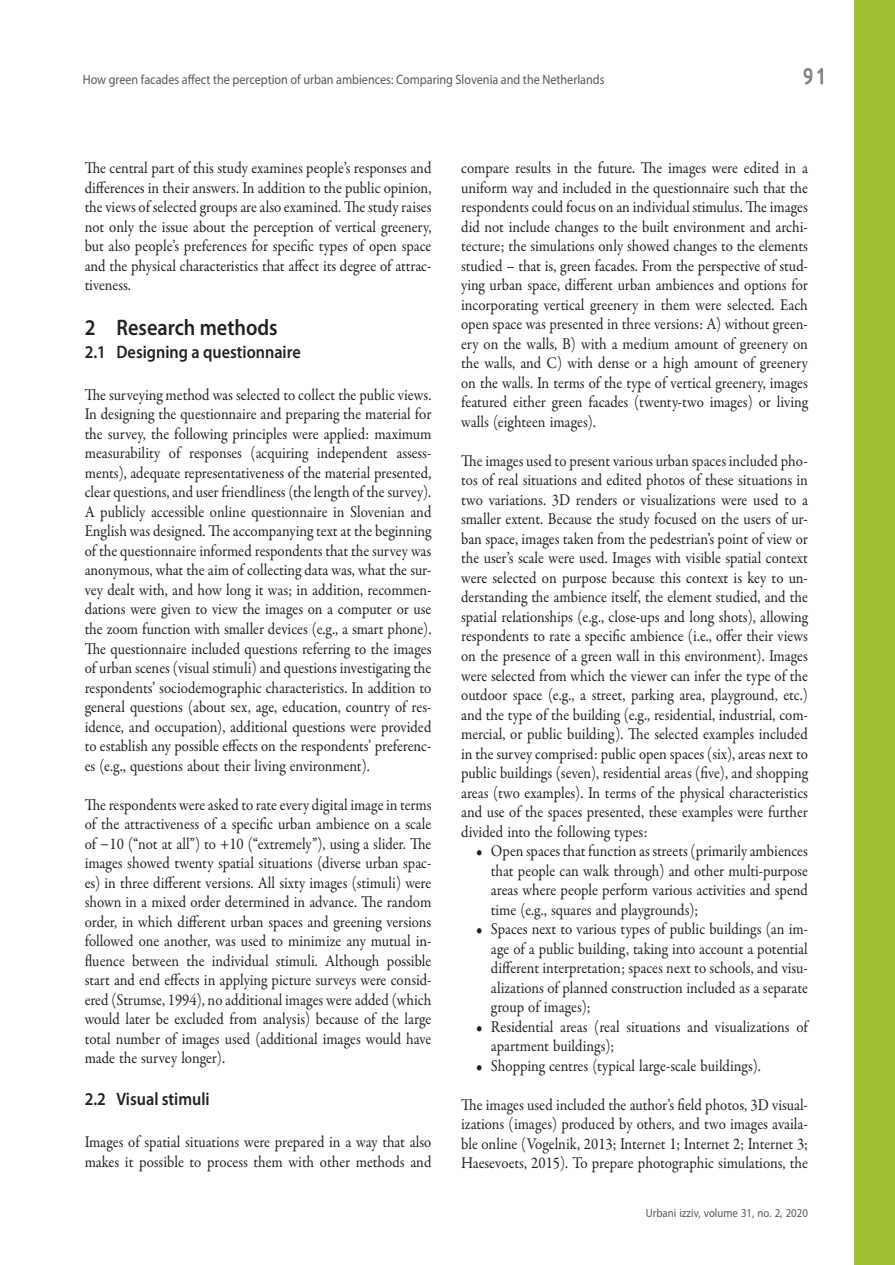
<style>
.page{position:relative;width:895px;height:1265px;background:#fff}
.page>*{position:absolute;margin:0;border:0;box-sizing:border-box;transform-origin:0 0}
.t1{font:24px "ISOCTEUR";color:#808285}
.t2{font:600 22.5px "Myriad Pro";color:#231f20;scale:.9 1}
.t3{font:600 18px "Myriad Pro";color:#231f20;scale:.9 1}
.t4{font:16.5px/19.5px "Garamond Premr Pro";color:#231f20;text-align:justify;scale:.9 1}
.t5{font:13.5px "Myriad Pro";color:#57585a;scale:.9 1}
.t6{font:12px "Myriad Pro";color:#57585a;scale:.9 1}
</style>
<div class="page">
<svg style="left:803px;top:68px;width:20px;height:17px"></svg>
<div style="left:854px;top:0;width:41px;height:1264px;background:#a1c030"></div>
<p class="t5" style="left:83px;top:72px;width:581px">How green facades affect the perception of urban ambiences: Comparing Slovenia and the Netherlands</p>
<h1 class="t1" style="left:799px;top:61px;width:31px">91</h1>
<p class="t4" style="left:85px;top:159px;width:387px">The central part of this study examines people’s responses and differences in their answers. In addition to the public opinion, the views of selected groups are also examined. The study raises not only the issue about the perception of vertical greenery, but also people’s preferences for specific types of open space and the physical characteristics that affect its degree of attrac&shy;tiveness.</p>
<h2 class="t2" style="left:85px;top:313px;width:216px">2 Research methods</h2>
<p class="t3" style="left:85px;top:340px;width:241px">2.1 Designing a questionnaire</p>
<p class="t4" style="left:85px;top:385px;width:387px">The surveying method was selected to collect the public views.<br>In designing the questionnaire and preparing the material for the survey, the following principles were applied: maximum measurability of responses (acquiring independent assess&shy;ments), adequate representativeness of the material presented, clear questions, and user friendliness (the length of the survey).<br>A publicly accessible online questionnaire in Slovenian and English was designed. The accompanying text at the beginning of the questionnaire informed respondents that the survey was anonymous, what the aim of collecting data was, what the sur&shy;vey dealt with, and how long it was; in addition, recommen&shy;dations were given to view the images on a computer or use the zoom function with smaller devices (e.g., a smart phone).<br>The questionnaire included questions referring to the images of urban scenes (visual stimuli) and questions investigating the respondents’ sociodemographic characteristics. In addition to general questions (about sex, age, education, country of res&shy;idence, and occupation), additional questions were provided to establish any possible effects on the respondents’ preferenc&shy;es (e.g., questions about their living environment).</p>
<p class="t4" style="left:85px;top:795px;width:387px">The respondents were asked to rate every digital image in terms of the attractiveness of a specific urban ambience on a scale of −10 (“not at all”) to +10 (“extremely”), using a slider. The images showed twenty spatial situations (diverse urban spac&shy;es) in three different versions. All sixty images (stimuli) were shown in a mixed order determined in advance. The random order, in which different urban spaces and greening versions followed one another, was used to minimize any mutual in&shy;fluence between the individual stimuli. Although possible start and end effects in applying picture surveys were consid&shy;ered (Strumse, 1994), no additional images were added (which would later be excluded from analysis) because of the large total number of images used (additional images would have made the survey longer).</p>
<p class="t3" style="left:85px;top:1087px;width:140px">2.2 Visual stimuli</p>
<p class="t4" style="left:85px;top:1132px;width:387px">Images of spatial situations were prepared in a way that also makes it possible to process them with other methods and</p>
<p class="t4" style="left:461px;top:159px;width:387px">compare results in the future. The images were edited in a uniform way and included in the questionnaire such that the respondents could focus on an individual stimulus. The images did not include changes to the built environment and archi&shy;tecture; the simulations only showed changes to the elements studied – that is, green facades. From the perspective of stud&shy;ying urban space, different urban ambiences and options for incorporating vertical greenery in them were selected. Each open space was presented in three versions: A) without green&shy;ery on the walls, B) with a medium amount of greenery on the walls, and C) with dense or a high amount of greenery on the walls. In terms of the type of vertical greenery, images featured either green facades (twenty-two images) or living walls (eighteen images).</p>
<p class="t4" style="left:461px;top:451px;width:387px">The images used to present various urban spaces included pho&shy;tos of real situations and edited photos of these situations in two variations. 3D renders or visualizations were used to a smaller extent. Because the study focused on the users of ur&shy;ban space, images taken from the pedestrian’s point of view or the user’s scale were used. Images with visible spatial context were selected on purpose because this context is key to un&shy;derstanding the ambience itself, the element studied, and the spatial relationships (e.g., close-ups and long shots), allowing respondents to rate a specific ambience (i.e., offer their views on the presence of a green wall in this environment). Images were selected from which the viewer can infer the type of the outdoor space (e.g., a street, parking area, playground, etc.) and the type of the building (e.g., residential, industrial, com&shy;mercial, or public building). The selected examples included in the survey comprised: public open spaces (six), areas next to public buildings (seven), residential areas (five), and shopping areas (two examples). In terms of the physical characteristics and use of the spaces presented, these examples were further divided into the following types:</p>
<p class="t4" style="left:491px;top:841px;width:353px;text-indent:-15px">• Open spaces that function as streets (primarily ambiences that people can walk through) and other multi-purpose areas where people perform various activities and spend time (e.g., squares and playgrounds);</p>
<p class="t4" style="left:491px;top:919px;width:354px;text-indent:-15px">• Spaces next to various types of public buildings (an im&shy;age of a public building, taking into account a potential different interpretation; spaces next to schools, and visu&shy;alizations of planned construction included as a separate group of images);</p>
<p class="t4" style="left:491px;top:1017px;width:354px;text-indent:-15px">• Residential areas (real situations and visualizations of apartment buildings);</p>
<p class="t4" style="left:476px;top:1056px;width:318px">• Shopping centres (typical large-scale buildings).</p>
<p class="t4" style="left:461px;top:1095px;width:387px">The images used included the author’s field photos, 3D visual&shy;izations (images) produced by others, and two images availa&shy;ble online (Vogelnik, 2013; Internet 1; Internet 2; Internet 3; Haesevoets, 2015). To prepare photographic simulations, the</p>
<p class="t6" style="left:645px;top:1206px;width:182px">Urbani izziv, volume 31, no. 2, 2020</p>
</div>
